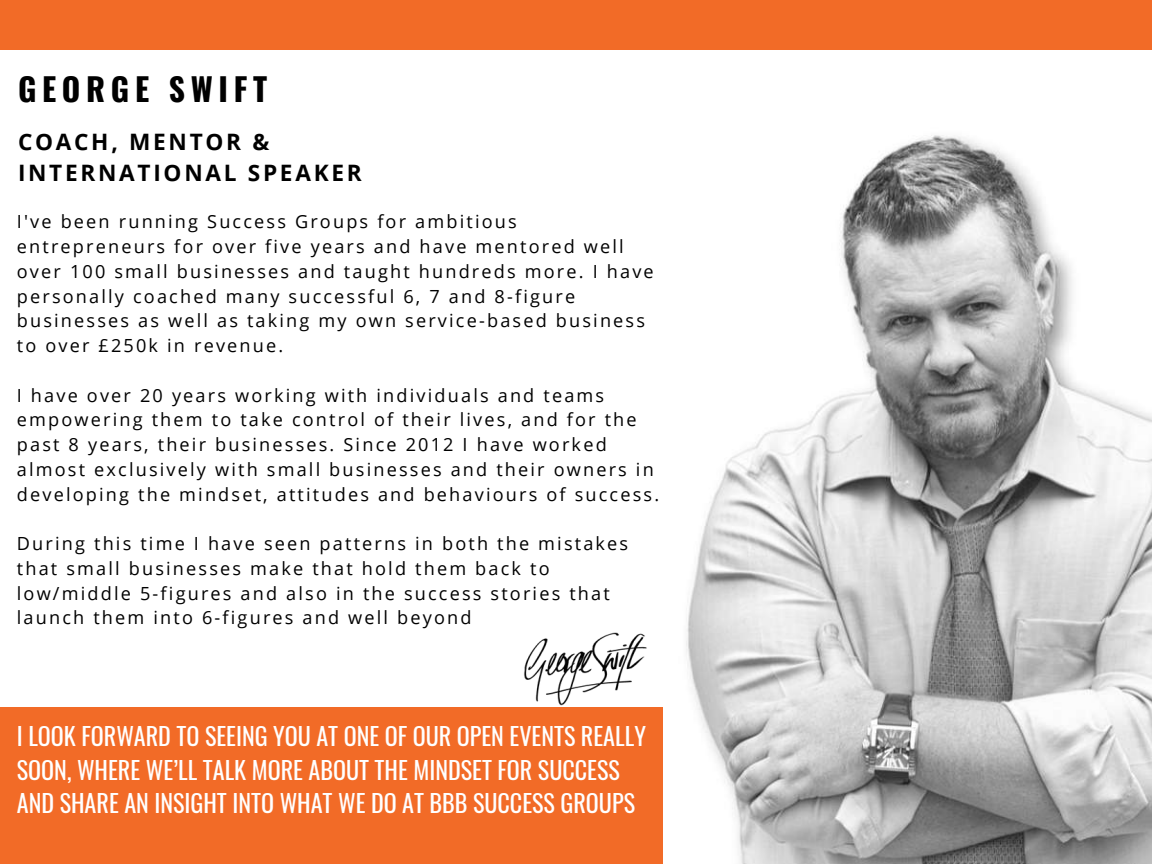
<style>
.page{position:relative;width:1152px;height:864px;background:#fff}
.page>*{position:absolute;margin:0;border:0;box-sizing:border-box;transform-origin:0 0}
.t1{font:700 31.65px "Oswald";letter-spacing:.18em;color:#000}
.t2{font:24.15px/33.8px "Oswald";color:#fff}
.t3{font:700 22.65px/31.5px "Open Sans";letter-spacing:.12em;color:#000}
.t4{font:18.15px/24.8px "Open Sans";letter-spacing:.12em;color:#000}
</style>
<div class="page">
<div style="left:0;top:0;width:1152px;height:49px;background:#f26b27"></div>
<div style="left:0;top:708px;width:679px;height:156px;background:#f26b27"></div>
<img style="left:520px;top:632px;width:131px;height:76px">
<img style="left:664px;top:135px;width:488px;height:729px">
<h1 class="t1" style="left:18px;top:65px;width:251px">GEORGE SWIFT</h1>
<p class="t3" style="left:18px;top:125px;width:345px">COACH, MENTOR &amp;<br>INTERNATIONAL SPEAKER</p>
<p class="t4" style="left:17px;top:209px;width:638px">I've been running Success Groups for ambitious entrepreneurs for over five years and have mentored well over 100 small businesses and taught hundreds more. I have personally coached many successful 6, 7 and 8-figure businesses as well as taking my own service-based business to over £250k in revenue.</p>
<p class="t4" style="left:17px;top:382px;width:644px">I have over 20 years working with individuals and teams empowering them to take control of their lives, and for the past 8 years, their businesses. Since 2012 I have worked almost exclusively with small businesses and their owners in developing the mindset, attitudes and behaviours of success.</p>
<p class="t4" style="left:17px;top:531px;width:613px">During this time I have seen patterns in both the mistakes that small businesses make that hold them back to low/middle 5-figures and also in the success stories that launch them into 6-figures and well beyond</p>
<h2 class="t2" style="left:17px;top:718px;width:631px">I LOOK FORWARD TO SEEING YOU AT ONE OF OUR OPEN EVENTS REALLY<br>SOON, WHERE WE’LL TALK MORE ABOUT THE MINDSET FOR SUCCESS<br>AND SHARE AN INSIGHT INTO WHAT WE DO AT BBB SUCCESS GROUPS</h2>
</div>
